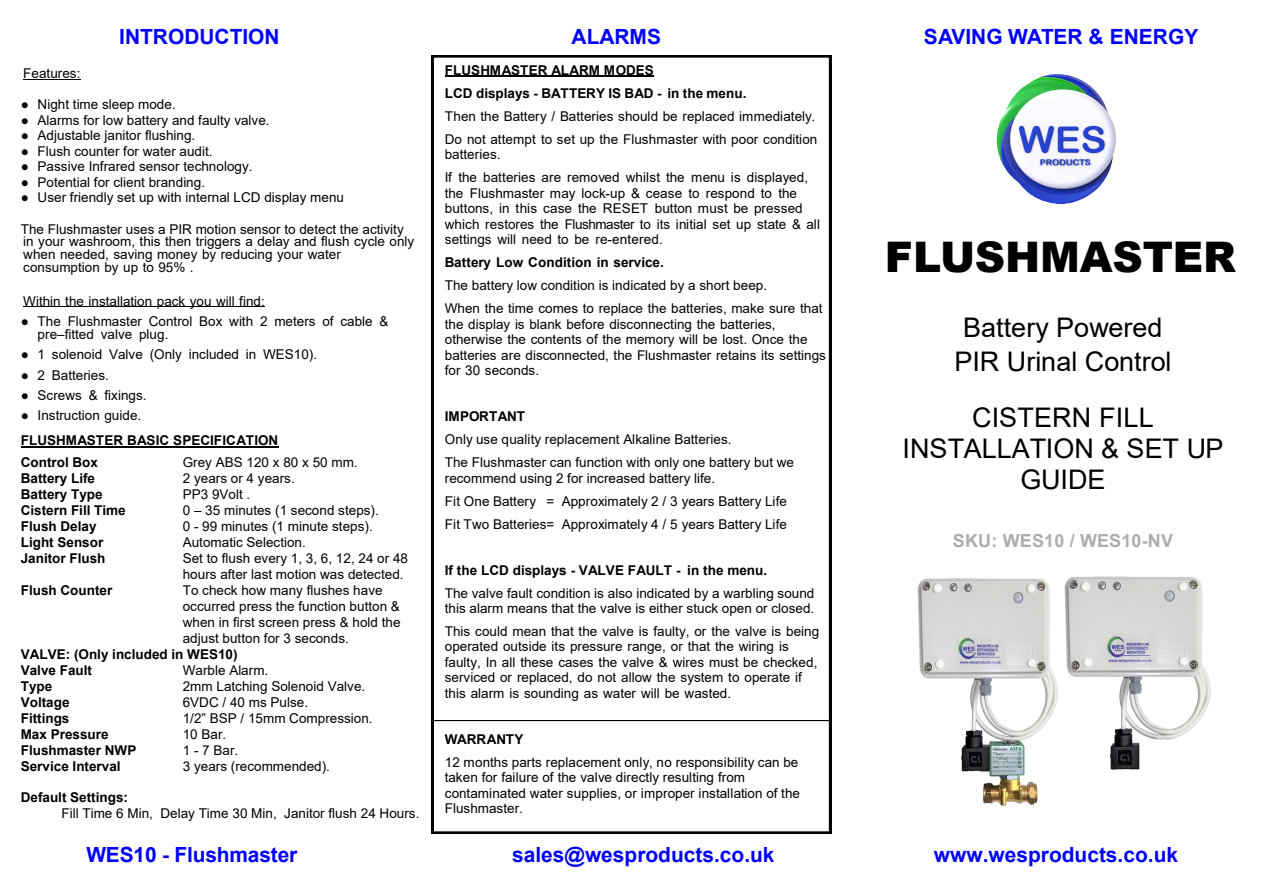
<style>
.page{position:relative;width:1263px;height:893px;background:#fff}
.page>*{position:absolute;margin:0;border:0;box-sizing:border-box;transform-origin:0 0}
.t1{font:900 42.15px "Arial";letter-spacing:-.005em;color:#000}
.t2{font:27px/30.9px "Arial";color:#000;text-align:center}
.t3{font:700 20.85px "Arial";color:#00f}
.t4{font:700 18px "Arial";letter-spacing:.01em;color:#adadad}
.t5{font:13.5px/15.5px "Arial";color:#000}
.t6{font:700 13.5px/23px "Arial";color:#000}
.s1{font-family:"Times New Roman"}
.s2{font-family:"Times New Roman";font-weight:400}
.s3{font-weight:400}
</style>
<div class="page">
<svg style="left:432px;top:55px;width:399px;height:779px"></svg>
<hr style="left:434px;top:720px;width:397px;height:1px;background:#000">
<img style="left:917px;top:578px;width:141px;height:228px">
<img style="left:996px;top:74px;width:120px;height:130px">
<hr style="left:23px;top:79px;width:57px;height:1px;background:#000">
<hr style="left:23px;top:306px;width:242px;height:1px;background:#000">
<hr style="left:21px;top:446px;width:257px;height:1px;background:#000">
<img style="left:1064px;top:576px;width:147px;height:194px">
<h3 class="t3" style="left:119px;top:29px;width:162px">INTRODUCTION</h3>
<h3 class="t3" style="left:572px;top:29px;width:91px">ALARMS</h3>
<h3 class="t3" style="left:924px;top:29px;width:276px">SAVING WATER &amp; ENERGY</h3>
<p class="t5" style="left:23px;top:67px;width:59px">Features:</p>
<p class="t5" style="left:21px;top:98px;width:157px"><span class="s1">●</span> Night time sleep mode.</p>
<p class="t5" style="left:21px;top:113px;width:250px"><span class="s1">●</span> Alarms for low battery and faulty valve.</p>
<p class="t5" style="left:21px;top:129px;width:176px"><span class="s1">●</span> Adjustable janitor flushing.</p>
<p class="t5" style="left:21px;top:145px;width:193px"><span class="s1">●</span> Flush counter for water audit.</p>
<p class="t5" style="left:21px;top:160px;width:233px"><span class="s1">●</span> Passive Infrared sensor technology.</p>
<p class="t5" style="left:21px;top:176px;width:186px"><span class="s1">●</span> Potential for client branding.</p>
<p class="t5" style="left:21px;top:191px;width:325px"><span class="s1">●</span> User friendly set up with internal LCD display menu</p>
<p class="t5" style="left:21px;top:224px;width:395px;line-height:12.9px">The Flushmaster uses a PIR motion sensor to detect the activity in your washroom, this then triggers a delay and flush cycle only when needed, saving money by reducing your water consumption by up to 95% .</p>
<p class="t5" style="left:23px;top:294px;width:243px">Within the installation pack you will find:</p>
<p class="t5" style="left:38px;top:316px;width:352px;line-height:12.9px;text-indent:-17px"><span class="s1">●</span> The Flushmaster Control Box with 2 meters of cable &amp; pre–fitted valve plug.</p>
<p class="t5" style="left:21px;top:348px;width:298px"><span class="s1">●</span> 1 solenoid Valve (Only included in WES10).</p>
<p class="t5" style="left:21px;top:368px;width:90px"><span class="s1">●</span> 2 Batteries.</p>
<p class="t5" style="left:21px;top:389px;width:127px"><span class="s1">●</span> Screws &amp; fixings.</p>
<p class="t6" style="left:21px;top:404px;width:259px;line-height:24.9px"><span class="s2">●</span> <span class="s3">Instruction guide.<br></span>FLUSHMASTER BASIC SPECIFICATION</p>
<p class="t6" style="left:21px;top:452px;width:79px">Control Box</p>
<p class="t5" style="left:183px;top:455px;width:176px">Grey ABS 120 x 80 x 50 mm.</p>
<p class="t6" style="left:21px;top:468px;width:76px">Battery Life</p>
<p class="t5" style="left:183px;top:471px;width:113px">2 years or 4 years.</p>
<p class="t6" style="left:21px;top:484px;width:83px">Battery Type</p>
<p class="t5" style="left:183px;top:487px;width:69px">PP3 9Volt .</p>
<p class="t6" style="left:21px;top:500px;width:106px">Cistern Fill Time</p>
<p class="t5" style="left:183px;top:503px;width:198px">0 – 35 minutes (1 second steps).</p>
<p class="t6" style="left:21px;top:516px;width:77px">Flush Delay</p>
<p class="t5" style="left:183px;top:519px;width:191px">0 - 99 minutes (1 minute steps).</p>
<p class="t6" style="left:21px;top:532px;width:84px">Light Sensor</p>
<p class="t5" style="left:183px;top:536px;width:125px">Automatic Selection.</p>
<p class="t6" style="left:21px;top:548px;width:86px">Janitor Flush</p>
<p class="t5" style="left:183px;top:551px;width:227px;line-height:16px">Set to flush every 1, 3, 6, 12, 24 or 48 hours after last motion was detected.</p>
<p class="t6" style="left:21px;top:580px;width:93px">Flush Counter</p>
<p class="t5" style="left:183px;top:583px;width:219px;line-height:16px">To check how many flushes have occurred press the function button &amp; when in first screen press &amp; hold the adjust button for 3 seconds.</p>
<p class="t6" style="left:21px;top:648px;width:218px;line-height:16px">VALVE: (Only included in WES10)<br>Valve Fault</p>
<p class="t5" style="left:183px;top:664px;width:87px">Warble Alarm.</p>
<p class="t6" style="left:21px;top:676px;width:33px">Type</p>
<p class="t5" style="left:183px;top:680px;width:184px">2mm Latching Solenoid Valve.</p>
<p class="t6" style="left:21px;top:692px;width:50px">Voltage</p>
<p class="t5" style="left:183px;top:696px;width:127px">6VDC / 40 ms Pulse.</p>
<p class="t6" style="left:21px;top:708px;width:50px">Fittings</p>
<p class="t5" style="left:183px;top:712px;width:191px">1/2” BSP / 15mm Compression.</p>
<p class="t6" style="left:21px;top:724px;width:89px">Max Pressure</p>
<p class="t5" style="left:183px;top:728px;width:45px">10 Bar.</p>
<p class="t6" style="left:21px;top:740px;width:117px">Flushmaster NWP</p>
<p class="t5" style="left:183px;top:744px;width:57px">1 - 7 Bar.</p>
<p class="t6" style="left:21px;top:756px;width:101px">Service Interval</p>
<p class="t5" style="left:183px;top:760px;width:149px">3 years (recommended).</p>
<p class="t6" style="left:21px;top:787px;width:109px">Default Settings:</p>
<p class="t5" style="left:61px;top:807px;width:359px">Fill Time 6 Min, Delay Time 30 Min, Janitor flush 24 Hours.</p>
<p class="t6" style="left:445px;top:60px;width:303px">FLUSHMASTER ALARM MODES<br>LCD displays - BATTERY IS BAD - in the menu.</p>
<p class="t5" style="left:445px;top:106px;width:374px;line-height:23px">Then the Battery / Batteries should be replaced immediately.<br>Do not attempt to set up the Flushmaster with poor condition</p>
<p class="t5" style="left:445px;top:144px;width:365px;line-height:23px">batteries.<br>If the batteries are removed whilst the menu is displayed,</p>
<p class="t5" style="left:445px;top:187px;width:377px">the Flushmaster may lock-up &amp; cease to respond to the buttons, in this case the RESET button must be pressed which restores the Flushmaster to its initial set up state &amp; all settings will need to be re-entered.</p>
<p class="t6" style="left:445px;top:252px;width:220px">Battery Low Condition in service.</p>
<p class="t5" style="left:445px;top:275px;width:379px;line-height:23px">The battery low condition is indicated by a short beep.<br>When the time comes to replace the batteries, make sure that</p>
<p class="t5" style="left:445px;top:318px;width:383px">the display is blank before disconnecting the batteries, otherwise the contents of the memory will be lost. Once the batteries are disconnected, the Flushmaster retains its settings for 30 seconds.</p>
<p class="t6" style="left:445px;top:406px;width:82px">IMPORTANT</p>
<p class="t5" style="left:445px;top:429px;width:351px;line-height:23px">Only use quality replacement Alkaline Batteries.<br>The Flushmaster can function with only one battery but we</p>
<p class="t5" style="left:445px;top:468px;width:344px;line-height:23px">recommend using 2 for increased battery life.<br>Fit One Battery = Approximately 2 / 3 years Battery Life<br>Fit Two Batteries = Approximately 4 / 5 years Battery Life</p>
<p class="t6" style="left:445px;top:560px;width:324px">If the LCD displays - VALVE FAULT - in the menu.</p>
<p class="t5" style="left:445px;top:586px;width:371px">The valve fault condition is also indicated by a warbling sound this alarm means that the valve is either stuck open or closed.</p>
<p class="t5" style="left:445px;top:625px;width:376px">This could mean that the valve is faulty, or the valve is being operated outside its pressure range, or that the wiring is faulty, In all these cases the valve &amp; wires must be checked, serviced or replaced, do not allow the system to operate if this alarm is sounding as water will be wasted.</p>
<p class="t6" style="left:445px;top:729px;width:80px">WARRANTY</p>
<p class="t5" style="left:445px;top:756px;width:357px">12 months parts replacement only, no responsibility can be taken for failure of the valve directly resulting from contaminated water supplies, or improper installation of the Flushmaster.</p>
<h1 class="t1" style="left:885px;top:242px;width:352px">FLUSHMASTER</h1>
<h2 class="t2" style="left:954px;top:313px;width:219px;line-height:33.5px">Battery Powered<br>PIR Urinal Control</h2>
<h2 class="t2" style="left:903px;top:405px;width:322px">CISTERN FILL<br>INSTALLATION &amp; SET UP<br>GUIDE</h2>
<h3 class="t4" style="left:953px;top:534px;width:222px">SKU: WES10 / WES10-NV</h3>
<h3 class="t3" style="left:86px;top:847px;width:213px">WES10 - Flushmaster</h3>
<h3 class="t3" style="left:512px;top:847px;width:264px">sales@wesproducts.co.uk</h3>
<h3 class="t3" style="left:934px;top:847px;width:246px">www.wesproducts.co.uk</h3>
</div>
